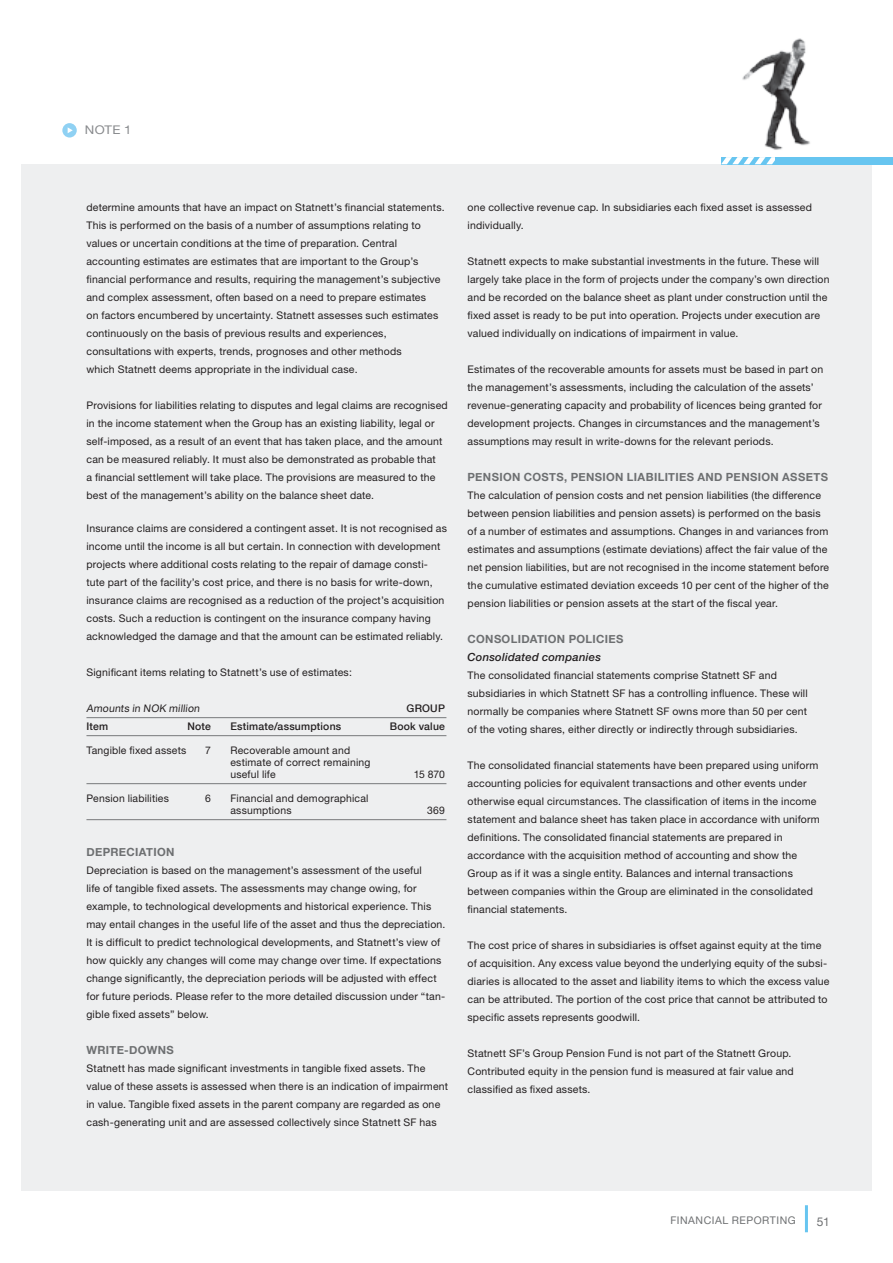
<style>
.page{position:relative;width:893px;height:1263px;background:#fff}
.page>*{position:absolute;margin:0;border:0;box-sizing:border-box;transform-origin:0 0}
.t1{font:12px "Helvetica Neue";color:#888a8d;scale:1.1 1}
.t2{font:12px "Helvetica Neue";color:#6d6f71}
.t3{font:700 11.25px "Helvetica Neue";letter-spacing:.03em;color:#6d6f71}
.t4{font:italic 500 11.25px "Helvetica Neue";letter-spacing:.02em;color:#231f20}
.t5{font:10.5px/18px "Helvetica Neue";letter-spacing:.02em;color:#231f20}
.t6{font:500 10.5px "Helvetica Neue";letter-spacing:.02em;color:#231f20}
.t7{font:10.5px "Helvetica Neue";letter-spacing:.05em;color:#6d6f71}
</style>
<div class="page">
<div style="left:21px;top:164px;width:851px;height:1027px;background:#eeeff0"></div>
<hr style="left:86px;top:717px;width:360px;height:1px;background:#77797b">
<hr style="left:86px;top:735px;width:360px;height:1px;background:#77797b">
<hr style="left:86px;top:783px;width:360px;height:1px;background:#77797b">
<hr style="left:86px;top:819px;width:360px;height:1px;background:#77797b">
<svg style="left:62px;top:123px;width:15px;height:15px"></svg>
<svg style="left:68px;top:127px;width:5px;height:6px"></svg>
<hr style="left:805px;top:1205px;width:3px;height:27px;background:#67c5f0">
<svg style="left:721px;top:157px;width:54px;height:7px"></svg>
<div style="left:775px;top:157px;width:118px;height:7px;background:#67c5f0"></div>
<img style="left:726px;top:38px;width:84px;height:120px">
<p class="t1" style="left:85px;top:123px;width:9px">note</p>
<p class="t1" style="left:124px;top:123px;width:8px">1</p>
<p class="t5" style="left:86px;top:198px;width:360px">determine amounts that have an impact on Statnett’s financial statements.<br>This is performed on the basis of a number of assumptions relating to values or uncertain conditions at the time of preparation. Central accounting estimates are estimates that are important to the Group’s financial performance and results, requiring the management’s subjective and complex assessment, often based on a need to prepare estimates<br>on factors encumbered by uncertainty. Statnett assesses such estimates continuously on the basis of previous results and experiences, consultations with experts, trends, prognoses and other methods<br>which Statnett deems appropriate in the individual case.</p>
<p class="t5" style="left:86px;top:396px;width:363px">Provisions for liabilities relating to disputes and legal claims are recognised in the income statement when the Group has an existing liability, legal or self-imposed, as a result of an event that has taken place, and the amount can be measured reliably. It must also be demonstrated as probable that<br>a financial settlement will take place. The provisions are measured to the best of the management’s ability on the balance sheet date.</p>
<p class="t5" style="left:86px;top:519px;width:362px">Insurance claims are considered a contingent asset. It is not recognised as income until the income is all but certain. In connection with development projects where additional costs relating to the repair of damage consti&shy;tute part of the facility’s cost price, and there is no basis for write-down, insurance claims are recognised as a reduction of the project’s acquisition costs. Such a reduction is contingent on the insurance company having acknowledged the damage and that the amount can be estimated reliably.</p>
<p class="t5" style="left:86px;top:663px;width:267px">Significant items relating to Statnett’s use of estimates:</p>
<p class="t5" style="left:86px;top:699px;width:116px">Amounts in NOK million</p>
<p class="t6" style="left:407px;top:702px;width:39px">Group</p>
<p class="t6" style="left:86px;top:720px;width:23px">Item</p>
<p class="t6" style="left:188px;top:720px;width:25px">N ote</p>
<p class="t6" style="left:230px;top:720px;width:140px">Estimate/assumptions B</p>
<p class="t6" style="left:398px;top:720px;width:49px">ook value</p>
<p class="t5" style="left:86px;top:741px;width:101px">Tangible fixed assets</p>
<p class="t5" style="left:205px;top:741px;width:7px">7</p>
<p class="t5" style="left:230px;top:744px;width:141px;line-height:12px">Recoverable amount and estimate of correct remaining useful life</p>
<p class="t5" style="left:414px;top:765px;width:33px">15 870</p>
<p class="t5" style="left:86px;top:789px;width:84px">Pension liabilities</p>
<p class="t5" style="left:205px;top:789px;width:7px">6</p>
<p class="t5" style="left:230px;top:792px;width:140px;line-height:12px">Financial and demographical assumptions</p>
<p class="t5" style="left:427px;top:801px;width:19px">369</p>
<p class="t3" style="left:86px;top:845px;width:17px">DEPRECIATION</p>
<p class="t5" style="left:86px;top:861px;width:360px">Depreciation is based on the management’s assessment of the useful<br>life of tangible fixed assets. The assessments may change owing, for example, to technological developments and historical experience. This may entail changes in the useful life of the asset and thus the depreciation.<br>It is difficult to predict technological developments, and Statnett’s view of how quickly any changes will come may change over time. If expectations change significantly, the depreciation periods will be adjusted with effect for future periods. Please refer to the more detailed discussion under “tan&shy;gible fixed assets” below.</p>
<p class="t3" style="left:86px;top:1043px;width:19px">WRITE</p>
<p class="t3" style="left:124px;top:1043px;width:15px">-DOWNS</p>
<p class="t5" style="left:86px;top:1059px;width:363px">Statnett has made significant investments in tangible fixed assets. The value of these assets is assessed when there is an indication of impairment in value. Tangible fixed assets in the parent company are regarded as one cash-generating unit and are assessed collectively since Statnett SF has</p>
<p class="t5" style="left:468px;top:198px;width:346px">one collective revenue cap. In subsidiaries each fixed asset is assessed individually.</p>
<p class="t5" style="left:468px;top:252px;width:363px">Statnett expects to make substantial investments in the future. These will largely take place in the form of projects under the company’s own direction and be recorded on the balance sheet as plant under construction until the fixed asset is ready to be put into operation. Projects under execution are valued individually on indications of impairment in value.</p>
<p class="t5" style="left:468px;top:360px;width:357px">Estimates of the recoverable amounts for assets must be based in part on the management’s assessments, including the calculation of the assets’ revenue-generating capacity and probability of licences being granted for development projects. Changes in circumstances and the management’s assumptions may result in write-downs for the relevant periods.</p>
<p class="t3" style="left:468px;top:470px;width:16px">PENSION</p>
<p class="t3" style="left:524px;top:470px;width:9px">COSTS</p>
<p class="t3" style="left:564px;top:470px;width:15px">, PENSION</p>
<p class="t3" style="left:627px;top:470px;width:8px">LIABILITIES</p>
<p class="t3" style="left:697px;top:470px;width:10px">AND</p>
<p class="t3" style="left:726px;top:470px;width:9px">PENSION</p>
<p class="t3" style="left:782px;top:470px;width:9px">ASSETS</p>
<p class="t5" style="left:468px;top:486px;width:363px">The calculation of pension costs and net pension liabilities (the difference between pension liabilities and pension assets) is performed on the basis of a number of estimates and assumptions. Changes in and variances from estimates and assumptions (estimate deviations) affect the fair value of the net pension liabilities, but are not recognised in the income statement before the cumulative estimated deviation exceeds 10 per cent of the higher of the pension liabilities or pension assets at the start of the fiscal year.</p>
<p class="t3" style="left:468px;top:632px;width:17px">CONSOLIDATION</p>
<p class="t3" style="left:569px;top:632px;width:8px">POLICIES</p>
<p class="t4" style="left:468px;top:650px;width:135px">Consolidated companies</p>
<p class="t5" style="left:468px;top:666px;width:342px">The consolidated financial statements comprise Statnett SF and subsidiaries in which Statnett SF has a controlling influence. These will normally be companies where Statnett SF owns more than 50 per cent of the voting shares, either directly or indirectly through subsidiaries.</p>
<p class="t5" style="left:468px;top:756px;width:354px">The consolidated financial statements have been prepared using uniform accounting policies for equivalent transactions and other events under otherwise equal circumstances. The classification of items in the income statement and balance sheet has taken place in accordance with uniform definitions. The consolidated financial statements are prepared in accordance with the acquisition method of accounting and show the Group as if it was a single entity. Balances and internal transactions between companies within the Group are eliminated in the consolidated financial statements.</p>
<p class="t5" style="left:468px;top:936px;width:363px">The cost price of shares in subsidiaries is offset against equity at the time of acquisition. Any excess value beyond the underlying equity of the subsi&shy;diaries is allocated to the asset and liability items to which the excess value can be attributed. The portion of the cost price that cannot be attributed to specific assets represents goodwill.</p>
<p class="t5" style="left:468px;top:1044px;width:328px">Statnett SF’s Group Pension Fund is not part of the Statnett Group.<br>Contributed equity in the pension fund is measured at fair value and classified as fixed assets.</p>
<p class="t7" style="left:670px;top:1214px;width:127px">FINANCIAL REPORTING</p>
<p class="t2" style="left:817px;top:1214px;width:14px">51</p>
</div>
